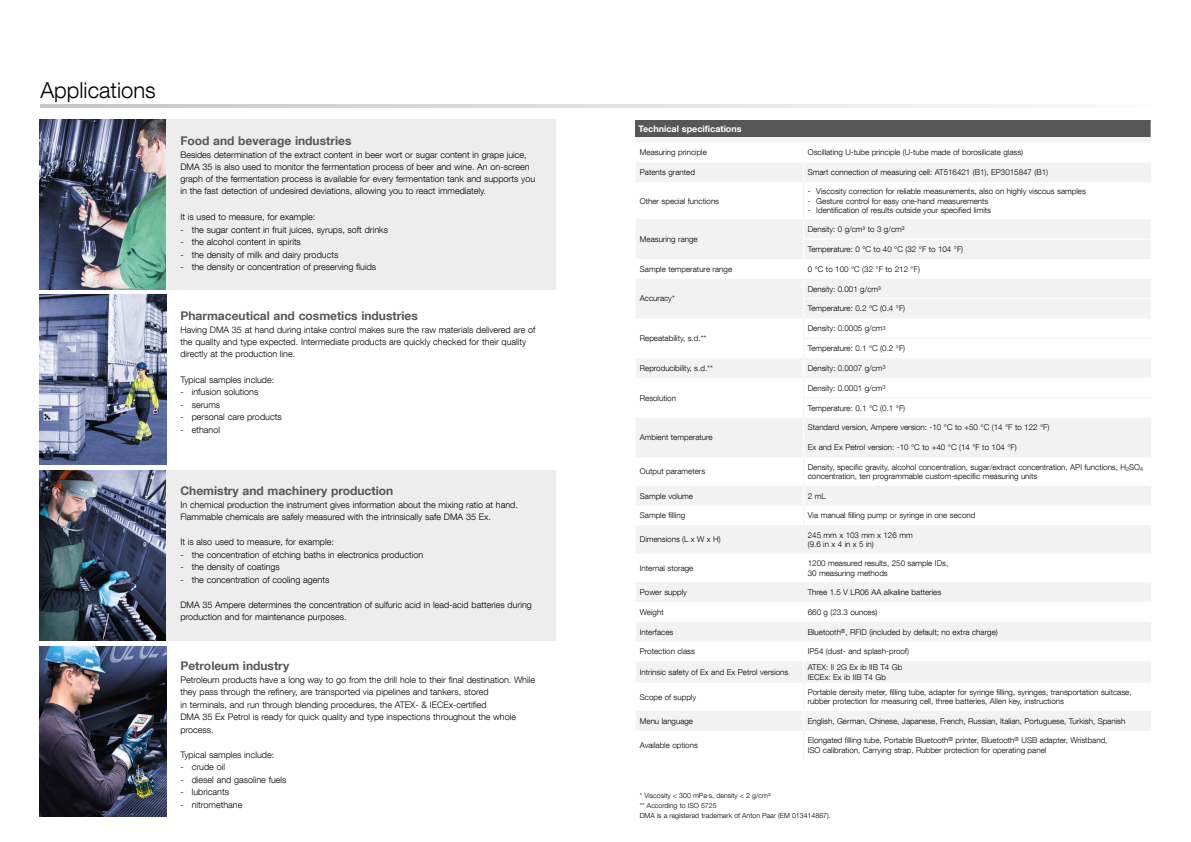
<style>
.page{position:relative;width:1191px;height:842px;background:#fff}
.page>*{position:absolute;margin:0;border:0;box-sizing:border-box;transform-origin:0 0}
.t1{font:300 22px "Helvetica Neue LT Com";color:#000}
.t2{font:700 12px "Helvetica Neue LT Com";color:#575756}
.t3{font:300 9px/12px "Helvetica Neue LT Com";color:#000}
.t4{font:700 9px "Helvetica Neue LT Com";color:#fff}
.t5{font:300 8px/9.6px "Helvetica Neue LT Com";color:#000}
.t6{font:300 7px/10px "Helvetica Neue LT Com";color:#000}
</style>
<div class="page">
<hr style="left:40px;top:105px;width:1111px;height:3px;background:#c6c6c6">
<div style="left:636px;top:120px;width:515px;height:17px;background:#575756"></div>
<div style="left:636px;top:137px;width:515px;height:5px;background:#f2f2f2"></div>
<svg style="left:636px;top:220px;width:515px;height:510px;fill:#f2f2f2"></svg>
<svg style="left:1150px;top:120px;width:1px;height:17px"></svg>
<hr style="left:803px;top:298px;width:348px;height:1px;background:#fff">
<hr style="left:803px;top:182px;width:1px;height:37px;background:#f2f2f2">
<hr style="left:803px;top:338px;width:348px;height:1px;background:#f2f2f2">
<hr style="left:803px;top:398px;width:348px;height:1px;background:#f2f2f2">
<div style="left:636px;top:163px;width:515px;height:19px;background:#f2f2f2"></div>
<svg style="left:1150px;top:220px;width:1px;height:98px"></svg>
<hr style="left:803px;top:239px;width:348px;height:1px;background:#fff">
<svg style="left:803px;top:220px;width:1px;height:539px"></svg>
<img style="left:40px;top:471px;width:126px;height:170px">
<div style="left:166px;top:471px;width:390px;height:170px;background:#ededed"></div>
<img style="left:40px;top:119px;width:126px;height:170px">
<div style="left:166px;top:119px;width:390px;height:170px;background:#ededed"></div>
<img style="left:40px;top:295px;width:126px;height:170px">
<img style="left:40px;top:646px;width:126px;height:170px">
<h1 class="t1" style="left:40px;top:77px;width:117px">Applications</h1>
<h2 class="t2" style="left:180px;top:133px;width:173px">Food and beverage industries</h2>
<p class="t3" style="left:180px;top:148px;width:356px">Besides determination of the extract content in beer wort or sugar content in grape juice, DMA 35 is also used to monitor the fermentation process of beer and wine. An on-screen graph of the fermentation process is available for every fermentation tank and supports you in the fast detection of undesired deviations, allowing you to react immediately.</p>
<p class="t3" style="left:180px;top:211px;width:137px">It is used to measure, for example:</p>
<p class="t3" style="left:180px;top:223px;width:209px">- the sugar content in fruit juices, syrups, soft drinks</p>
<p class="t3" style="left:180px;top:236px;width:122px">- the alcohol content in spirits</p>
<p class="t3" style="left:180px;top:248px;width:159px">- the density of milk and dairy products</p>
<p class="t3" style="left:180px;top:261px;width:197px">- the density or concentration of preserving fluids</p>
<h2 class="t2" style="left:180px;top:308px;width:239px">Pharmaceutical and cosmetics industries</h2>
<p class="t3" style="left:180px;top:323px;width:357px">Having DMA 35 at hand during intake control makes sure the raw materials delivered are of the quality and type expected. Intermediate products are quickly checked for their quality directly at the production line.</p>
<p class="t3" style="left:180px;top:373px;width:95px">Typical samples include:</p>
<p class="t3" style="left:180px;top:386px;width:79px">- infusion solutions</p>
<p class="t3" style="left:180px;top:398px;width:41px">- serums</p>
<p class="t3" style="left:180px;top:411px;width:103px">- personal care products</p>
<p class="t3" style="left:180px;top:423px;width:41px">- ethanol</p>
<h2 class="t2" style="left:180px;top:483px;width:214px">Chemistry and machinery production</h2>
<p class="t3" style="left:180px;top:498px;width:339px">In chemical production the instrument gives information about the mixing ratio at hand.<br>Flammable chemicals are safely measured with the intrinsically safe DMA 35 Ex.</p>
<p class="t3" style="left:180px;top:536px;width:155px">It is also used to measure, for example:</p>
<p class="t3" style="left:180px;top:548px;width:244px">- the concentration of etching baths in electronics production</p>
<p class="t3" style="left:180px;top:561px;width:101px">- the density of coatings</p>
<p class="t3" style="left:180px;top:573px;width:150px">- the concentration of cooling agents</p>
<p class="t3" style="left:180px;top:598px;width:353px;line-height:12.5px">DMA 35 Ampere determines the concentration of sulfuric acid in lead-acid batteries during production and for maintenance purposes.</p>
<h2 class="t2" style="left:180px;top:658px;width:110px">Petroleum industry</h2>
<p class="t3" style="left:180px;top:673px;width:356px;line-height:12.5px">Petroleum products have a long way to go from the drill hole to their final destination. While they pass through the refinery, are transported via pipelines and tankers, stored<br>in terminals, and run through blending procedures, the ATEX- &amp; IECEx-certified<br>DMA 35 Ex Petrol is ready for quick quality and type inspections throughout the whole process.</p>
<p class="t3" style="left:180px;top:748px;width:95px">Typical samples include:</p>
<p class="t3" style="left:180px;top:761px;width:46px">- crude oil</p>
<p class="t3" style="left:180px;top:773px;width:108px">- diesel and gasoline fuels</p>
<p class="t3" style="left:180px;top:786px;width:50px">- lubricants</p>
<p class="t3" style="left:180px;top:798px;width:64px">- nitromethane</p>
<p class="t4" style="left:638px;top:123px;width:105px">Technical specifications</p>
<p class="t5" style="left:640px;top:148px;width:69px">Measuring principle</p>
<p class="t5" style="left:807px;top:148px;width:217px">Oscillating U-tube principle (U-tube made of borosilicate glass)</p>
<p class="t5" style="left:640px;top:168px;width:57px">Patents granted</p>
<p class="t5" style="left:807px;top:168px;width:242px">Smart connection of measuring cell: AT516421 (B1), EP3015847 (B1)</p>
<p class="t5" style="left:640px;top:196px;width:81px">Other special functions</p>
<p class="t5" style="left:807px;top:186px;width:280px">- Viscosity correction for reliable measurements, also on highly viscous samples</p>
<p class="t5" style="left:807px;top:196px;width:182px">- Gesture control for easy one-hand measurements</p>
<p class="t5" style="left:807px;top:205px;width:185px">- Identification of results outside your specified limits</p>
<p class="t5" style="left:640px;top:234px;width:59px">Measuring range</p>
<p class="t5" style="left:807px;top:224px;width:98px">Density: 0 g/cm³ to 3 g/cm³</p>
<p class="t5" style="left:807px;top:244px;width:157px">Temperature: 0 °C to 40 °C (32 °F to 104 °F)</p>
<p class="t5" style="left:640px;top:264px;width:94px">Sample temperature range</p>
<p class="t5" style="left:807px;top:264px;width:114px">0 °C to 100 °C (32 °F to 212 °F)</p>
<p class="t5" style="left:640px;top:294px;width:36px">Accuracy*</p>
<p class="t5" style="left:807px;top:284px;width:75px">Density: 0.001 g/cm³</p>
<p class="t5" style="left:807px;top:304px;width:99px">Temperature: 0.2 °C (0.4 °F)</p>
<p class="t5" style="left:640px;top:333px;width:68px">Repeatability, s.d.**</p>
<p class="t5" style="left:807px;top:323px;width:79px">Density: 0.0005 g/cm<sup>3</sup></p>
<p class="t5" style="left:807px;top:343px;width:99px">Temperature: 0.1 °C (0.2 °F)</p>
<p class="t5" style="left:640px;top:363px;width:74px">Reproducibility, s.d.**</p>
<p class="t5" style="left:807px;top:363px;width:79px">Density: 0.0007 g/cm<sup>3</sup></p>
<p class="t5" style="left:640px;top:393px;width:38px">Resolution</p>
<p class="t5" style="left:807px;top:383px;width:79px">Density: 0.0001 g/cm<sup>3</sup></p>
<p class="t5" style="left:807px;top:403px;width:99px">Temperature: 0.1 °C (0.1 °F)</p>
<p class="t5" style="left:640px;top:433px;width:74px">Ambient temperature</p>
<p class="t5" style="left:807px;top:423px;width:243px">Standard version, Ampere version: -10 °C to +50 °C (14 °F to 122 °F)</p>
<p class="t5" style="left:807px;top:442px;width:210px">Ex and Ex Petrol version: -10 °C to +40 °C (14 °F to 104 °F)</p>
<p class="t5" style="left:640px;top:467px;width:67px">Output parameters</p>
<p class="t5" style="left:807px;top:462px;width:337px">Density, specific gravity, alcohol concentration, sugar/extract concentration, API functions, H<sub>2</sub>SO<sub>4 </sub>concentration, ten programmable custom-specific measuring units</p>
<p class="t5" style="left:640px;top:491px;width:55px">Sample volume</p>
<p class="t5" style="left:807px;top:491px;width:19px">2 mL</p>
<p class="t5" style="left:640px;top:510px;width:47px">Sample filling</p>
<p class="t5" style="left:807px;top:510px;width:169px">Via manual filling pump or syringe in one second</p>
<p class="t5" style="left:640px;top:535px;width:82px">Dimensions (L x W x H)</p>
<p class="t5" style="left:807px;top:530px;width:106px">245 mm x 103 mm x 126 mm (9.6 in x 4 in x 5 in)</p>
<p class="t5" style="left:640px;top:563px;width:55px">Internal storage</p>
<p class="t5" style="left:807px;top:558px;width:142px">1200 measured results, 250 sample IDs,<br>30 measuring methods</p>
<p class="t5" style="left:640px;top:587px;width:49px">Power supply</p>
<p class="t5" style="left:807px;top:587px;width:135px">Three 1.5 V LR06 AA alkaline batteries</p>
<p class="t5" style="left:640px;top:607px;width:25px">Weight</p>
<p class="t5" style="left:807px;top:607px;width:71px">660 g (23.3 ounces)</p>
<p class="t5" style="left:640px;top:627px;width:35px">Interfaces</p>
<p class="t5" style="left:807px;top:627px;width:191px">Bluetooth<sup>®</sup>, RFID (included by default; no extra charge)</p>
<p class="t5" style="left:640px;top:647px;width:57px">Protection class</p>
<p class="t5" style="left:807px;top:647px;width:103px">IP54 (dust- and splash-proof)</p>
<p class="t5" style="left:640px;top:667px;width:150px">Intrinsic safety of Ex and Ex Petrol versions</p>
<p class="t5" style="left:807px;top:662px;width:96px">ATEX: II 2G Ex ib IIB T4 Gb<br>IECEx: Ex ib IIB T4 Gb</p>
<p class="t5" style="left:640px;top:692px;width:58px">Scope of supply</p>
<p class="t5" style="left:807px;top:687px;width:325px">Portable density meter, filling tube, adapter for syringe filling, syringes, transportation suitcase, rubber protection for measuring cell, three batteries, Allen key, instructions</p>
<p class="t5" style="left:640px;top:716px;width:55px">Menu language</p>
<p class="t5" style="left:807px;top:716px;width:319px">English, German, Chinese, Japanese, French, Russian, Italian, Portuguese, Turkish, Spanish</p>
<p class="t5" style="left:640px;top:740px;width:60px">Available options</p>
<p class="t5" style="left:807px;top:735px;width:301px">Elongated filling tube, Portable Bluetooth<sup>®</sup> printer, Bluetooth<sup>®</sup> USB adapter, Wristband,<br>ISO calibration, Carrying strap, Rubber protection for operating panel</p>
<p class="t6" style="left:640px;top:790px;width:192px">* Viscosity &lt; 300 mPa·s, density &lt; 2 g/cm³<br>** According to ISO 5725<br>DMA is a registered trademark of Anton Paar (EM 013414867).</p>
</div>
